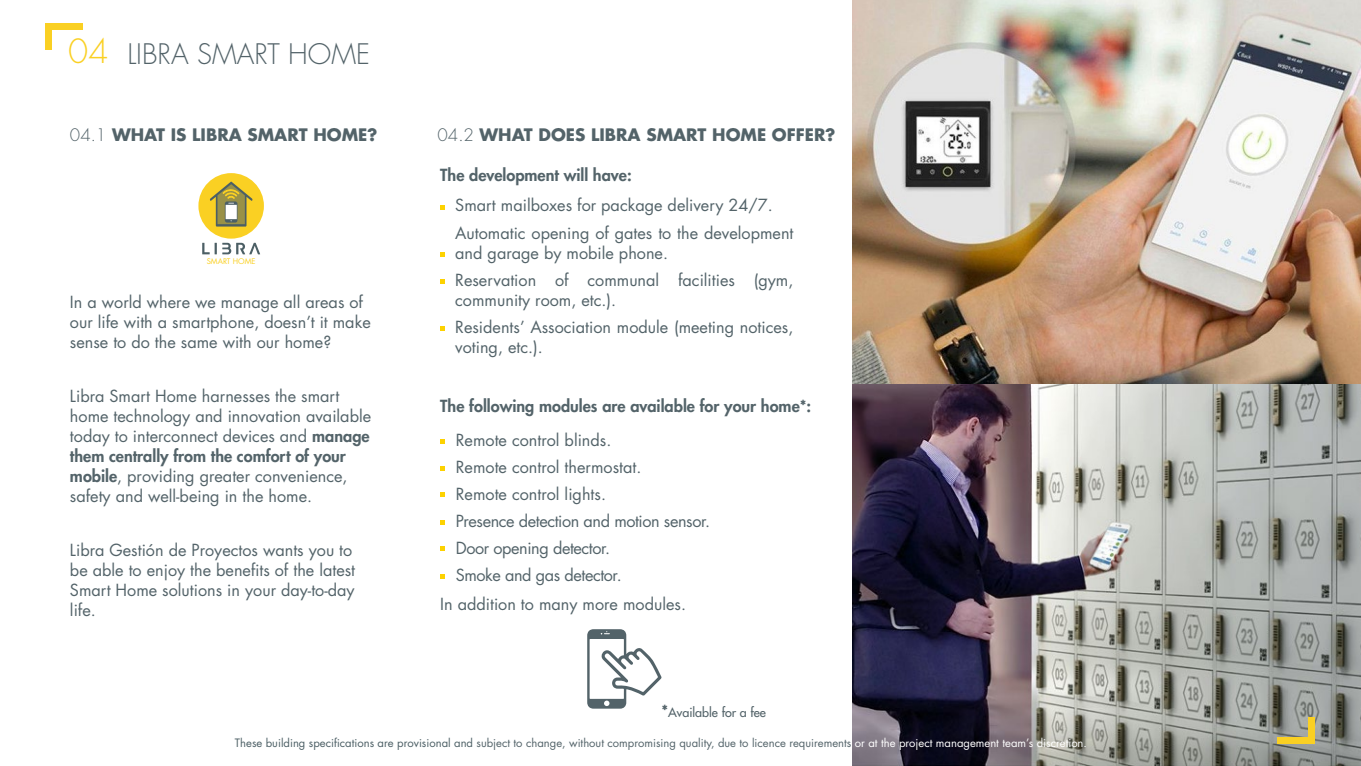
<style>
.page{position:relative;width:1361px;height:766px;background:#fff}
.page>*{position:absolute;margin:0;border:0;box-sizing:border-box;transform-origin:0 0}
.t1{font:300 27.5px "Futura Std";color:#536369}
.t2{font:700 16.75px "Futura Std";color:#536369}
.t3{font:16.25px/20px "Futura Std";color:#536369}
.t4{font:16.25px/27.1px "Futura Std";letter-spacing:-.025em;color:#536369}
.t5{font:800 16.25px "Futura Std";color:#536369}
.t6{font:500 12.5px "Futura Std";color:#536369}
.t7{font:11.25px "Futura Std";color:#536369}
.t8{font:7.5px "Futura Std";color:#fad023}
.s1{font-size:32.5px;color:#fad023}
.s2{font-weight:300}
.s3{font-weight:800}
.s4{font-weight:800;font-size:16.25px}
.s5{color:#4c5f65}
.s6{color:#fff}
</style>
<div class="page">
<img style="left:853px;top:0;width:508px;height:765px">
<div style="left:198px;top:173px;width:66px;height:65px;background:#fad023;border-radius:50%"></div>
<svg style="left:210px;top:181px;width:43px;height:45px"></svg>
<svg style="left:202px;top:243px;width:58px;height:11px"></svg>
<svg style="left:440px;top:439px;width:5px;height:5px"></svg>
<svg style="left:440px;top:466px;width:5px;height:4px"></svg>
<svg style="left:440px;top:492px;width:5px;height:5px"></svg>
<svg style="left:440px;top:520px;width:5px;height:4px"></svg>
<svg style="left:440px;top:546px;width:5px;height:5px"></svg>
<svg style="left:440px;top:206px;width:5px;height:4px"></svg>
<svg style="left:440px;top:252px;width:5px;height:5px"></svg>
<svg style="left:440px;top:279px;width:5px;height:4px"></svg>
<svg style="left:440px;top:326px;width:5px;height:4px"></svg>
<svg style="left:587px;top:629px;width:75px;height:79px"></svg>
<div style="left:46px;top:23px;width:37px;height:6px;background:#fad023"></div>
<div style="left:46px;top:23px;width:6px;height:27px;background:#fad023"></div>
<div style="left:1277px;top:737px;width:38px;height:6px;background:#fad023"></div>
<div style="left:1308px;top:717px;width:7px;height:26px;background:#fad023"></div>
<svg style="left:440px;top:574px;width:5px;height:4px"></svg>
<h1 class="t1" style="left:68px;top:37px;width:303px"><span class="s1">04</span> LIBRA SMART HOME</h1>
<p class="t2" style="left:70px;top:124px;width:309px"><span class="s2">04.1</span> WHAT IS LIBRA SMART HOME?</p>
<p class="t8" style="left:207px;top:256px;width:50px">SMART HOME</p>
<p class="t3" style="left:70px;top:292px;width:302px">In a world where we manage all areas of our life with a smartphone, doesn’t it make sense to do the same with our home?</p>
<p class="t3" style="left:70px;top:386px;width:303px">Libra Smart Home harnesses the smart home technology and innovation available today to interconnect devices and <span class="s3">manage them centrally from the comfort of your mobile</span>, providing greater convenience, safety and well-being in the home.</p>
<p class="t3" style="left:70px;top:540px;width:287px">Libra Gestión de Proyectos wants you to be able to enjoy the benefits of the latest<br>Smart Home solutions in your day-to-day life.</p>
<p class="t2" style="left:437px;top:124px;width:399px"><span class="s2">04.2</span> WHAT DOES LIBRA SMART HOME OFFER?</p>
<p class="t5" style="left:440px;top:164px;width:193px">The development will have:</p>
<p class="t3" style="left:455px;top:192px;width:340px;line-height:27.1px">Smart mailboxes for package delivery 24/7.<br>Automatic opening of gates to the development</p>
<p class="t3" style="left:455px;top:239px;width:340px;line-height:27.1px">and garage by mobile phone.<br>Reservation of communal facilities (gym,</p>
<p class="t3" style="left:455px;top:286px;width:340px;line-height:27.1px">community room, etc.).<br>Residents’ Association module (meeting notices,</p>
<p class="t3" style="left:455px;top:337px;width:89px">voting, etc.).</p>
<p class="t5" style="left:440px;top:395px;width:372px">The following modules are available for your home*:</p>
<p class="t4" style="left:456px;top:426px;width:256px">Remote control blinds.<br>Remote control thermostat.<br>Remote control lights.<br>Presence detection and motion sensor.<br>Door opening detector.<br>Smoke and gas detector.</p>
<p class="t3" style="left:440px;top:594px;width:247px">In addition to many more modules.</p>
<p class="t6" style="left:661px;top:704px;width:106px"><span class="s4">*</span>Available for a fee</p>
<p class="t7" style="left:235px;top:735px;width:853px"><span class="s5">These building specifications are provisional and</span> subject to change, without compromising quality, due to licence requirements <span class="s6">or at the project management team’s discretion.</span></p>
</div>
